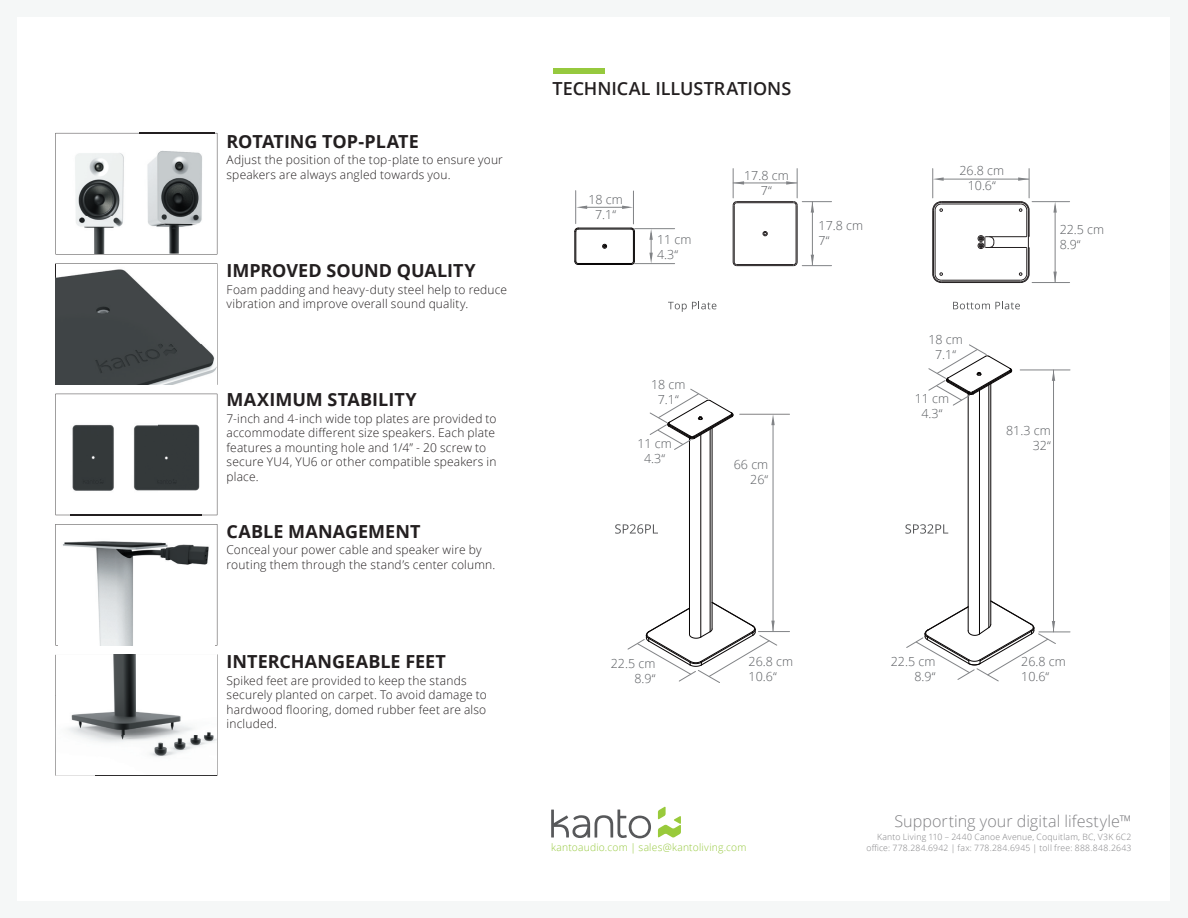
<style>
.page{position:relative;width:1188px;height:918px;background:#f5f7f7}
.page>*{position:absolute;margin:0;border:0;box-sizing:border-box;transform-origin:0 0}
.t1{font:700 18px "Open Sans";color:#231f20}
.t2{font:600 18px "Open Sans";color:#231f20}
.t3{font:300 16.2px "Open Sans";letter-spacing:.005em;color:#808083}
.t4{font:300 12.45px/15px "Open Sans";color:#585b5f;text-align:center}
.t5{font:300 12px/14.4px "Open Sans";letter-spacing:.015em;color:#231f20}
.t6{font:300 10.2px "Open Sans";letter-spacing:.02em;color:#96c93e}
.t7{font:300 8.7px "Open Sans";letter-spacing:.025em;color:#808083}
</style>
<div class="page">
<div style="left:18px;top:17px;width:1152px;height:883px;background:#fff"></div>
<div style="left:553px;top:68px;width:52px;height:5px;background:#96c93e"></div>
<svg style="left:55px;top:133px;width:162px;height:121px"></svg>
<svg style="left:55px;top:263px;width:162px;height:122px"></svg>
<svg style="left:55px;top:394px;width:162px;height:121px"></svg>
<svg style="left:55px;top:524px;width:162px;height:122px"></svg>
<svg style="left:658px;top:807px;width:23px;height:31px"></svg>
<svg style="left:551px;top:810px;width:100px;height:28px"></svg>
<svg style="left:668px;top:301px;width:48px;height:11px"></svg>
<svg style="left:953px;top:301px;width:67px;height:8px"></svg>
<hr style="left:940px;top:179px;width:89px;height:1px;background:#818386">
<hr style="left:1032px;top:282px;width:38px;height:1px;background:#818386">
<hr style="left:1032px;top:201px;width:38px;height:1px;background:#818386">
<svg style="left:1053px;top:272px;width:4px;height:10px"></svg>
<hr style="left:1055px;top:206px;width:1px;height:77px;background:#818386">
<svg style="left:1053px;top:202px;width:4px;height:11px"></svg>
<hr style="left:737px;top:265px;width:57px;height:1px;background:#231f20">
<hr style="left:737px;top:264px;width:57px;height:1px;background:#231f20">
<hr style="left:733px;top:205px;width:1px;height:57px;background:#231f20">
<hr style="left:734px;top:205px;width:1px;height:57px;background:#231f20">
<hr style="left:737px;top:202px;width:57px;height:1px;background:#231f20">
<hr style="left:737px;top:201px;width:57px;height:1px;background:#231f20">
<hr style="left:796px;top:205px;width:1px;height:57px;background:#231f20">
<hr style="left:797px;top:205px;width:1px;height:57px;background:#231f20">
<svg style="left:733px;top:262px;width:4px;height:4px"></svg>
<svg style="left:793px;top:262px;width:5px;height:4px"></svg>
<svg style="left:763px;top:231px;width:5px;height:5px"></svg>
<hr style="left:932px;top:210px;width:1px;height:64px;background:#231f20">
<hr style="left:933px;top:210px;width:1px;height:64px;background:#231f20">
<hr style="left:935px;top:210px;width:1px;height:64px;background:#231f20">
<hr style="left:941px;top:201px;width:79px;height:1px;background:#231f20">
<hr style="left:941px;top:202px;width:79px;height:1px;background:#231f20">
<hr style="left:941px;top:204px;width:80px;height:1px;background:#231f20">
<hr style="left:986px;top:236px;width:40px;height:1px;background:#231f20">
<hr style="left:986px;top:247px;width:40px;height:1px;background:#231f20">
<hr style="left:941px;top:280px;width:80px;height:1px;background:#231f20">
<hr style="left:941px;top:282px;width:79px;height:1px;background:#231f20">
<hr style="left:1028px;top:210px;width:1px;height:64px;background:#231f20">
<svg style="left:932px;top:169px;width:12px;height:43px"></svg>
<div style="left:978px;top:235px;width:6px;height:7px;border:1px solid #231f20;border-radius:50%"></div>
<svg style="left:932px;top:273px;width:11px;height:10px"></svg>
<svg style="left:978px;top:236px;width:17px;height:13px"></svg>
<svg style="left:1019px;top:247px;width:11px;height:36px"></svg>
<svg style="left:1018px;top:169px;width:12px;height:68px"></svg>
<hr style="left:733px;top:183px;width:64px;height:1px;background:#818386">
<svg style="left:733px;top:169px;width:11px;height:37px"></svg>
<svg style="left:786px;top:169px;width:12px;height:37px"></svg>
<hr style="left:812px;top:202px;width:1px;height:63px;background:#818386">
<hr style="left:802px;top:265px;width:30px;height:1px;background:#818386">
<hr style="left:802px;top:201px;width:30px;height:1px;background:#818386">
<svg style="left:811px;top:202px;width:3px;height:11px"></svg>
<svg style="left:811px;top:255px;width:3px;height:11px"></svg>
<svg style="left:615px;top:524px;width:43px;height:10px"></svg>
<hr style="left:710px;top:429px;width:1px;height:203px;background:#070404">
<hr style="left:701px;top:435px;width:1px;height:202px;background:#070404">
<hr style="left:712px;top:428px;width:1px;height:201px;background:#070404">
<hr style="left:689px;top:438px;width:1px;height:196px;background:#070404">
<svg style="left:650px;top:389px;width:84px;height:61px"></svg>
<hr style="left:758px;top:631px;width:32px;height:1px;background:#818386">
<hr style="left:740px;top:414px;width:50px;height:1px;background:#838283">
<svg style="left:627px;top:602px;width:150px;height:81px"></svg>
<hr style="left:773px;top:420px;width:1px;height:212px;background:#818386">
<svg style="left:771px;top:414px;width:4px;height:11px"></svg>
<svg style="left:905px;top:524px;width:43px;height:10px"></svg>
<hr style="left:989px;top:385px;width:1px;height:243px;background:#070404">
<hr style="left:979px;top:389px;width:1px;height:245px;background:#070404">
<hr style="left:991px;top:384px;width:1px;height:240px;background:#070404">
<hr style="left:968px;top:392px;width:1px;height:239px;background:#070404">
<svg style="left:928px;top:344px;width:84px;height:62px"></svg>
<hr style="left:1039px;top:632px;width:31px;height:1px;background:#818386">
<hr style="left:1020px;top:370px;width:50px;height:1px;background:#818386">
<svg style="left:906px;top:600px;width:150px;height:82px"></svg>
<hr style="left:1053px;top:370px;width:1px;height:262px;background:#818386">
<svg style="left:1052px;top:370px;width:3px;height:11px"></svg>
<hr style="left:635px;top:263px;width:40px;height:1px;background:#818386">
<hr style="left:635px;top:228px;width:40px;height:1px;background:#818386">
<svg style="left:649px;top:229px;width:4px;height:35px"></svg>
<hr style="left:633px;top:191px;width:1px;height:33px;background:#818386">
<hr style="left:575px;top:191px;width:1px;height:33px;background:#818386">
<hr style="left:582px;top:207px;width:46px;height:1px;background:#818386">
<svg style="left:622px;top:206px;width:11px;height:3px"></svg>
<svg style="left:576px;top:206px;width:11px;height:3px"></svg>
<hr style="left:634px;top:231px;width:1px;height:30px;background:#070404">
<hr style="left:575px;top:231px;width:1px;height:30px;background:#070404">
<hr style="left:578px;top:228px;width:53px;height:1px;background:#070404">
<hr style="left:578px;top:264px;width:53px;height:1px;background:#070404">
<svg style="left:631px;top:261px;width:4px;height:4px"></svg>
<hr style="left:633px;top:231px;width:1px;height:30px;background:#070404">
<svg style="left:631px;top:227px;width:4px;height:5px"></svg>
<hr style="left:578px;top:229px;width:53px;height:1px;background:#070404">
<svg style="left:574px;top:227px;width:5px;height:5px"></svg>
<hr style="left:576px;top:231px;width:1px;height:30px;background:#070404">
<svg style="left:574px;top:261px;width:4px;height:4px"></svg>
<hr style="left:578px;top:263px;width:53px;height:1px;background:#070404">
<svg style="left:602px;top:244px;width:5px;height:5px"></svg>
<img style="left:71px;top:397px;width:131px;height:119px">
<img style="left:58px;top:530px;width:157px;height:115px">
<img style="left:55px;top:265px;width:161px;height:119px">
<img style="left:96px;top:695px;width:120px;height:62px">
<img style="left:55px;top:655px;width:81px;height:40px">
<img style="left:55px;top:695px;width:41px;height:81px">
<img style="left:96px;top:775px;width:120px;height:1px">
<img style="left:139px;top:133px;width:75px;height:121px">
<img style="left:59px;top:141px;width:80px;height:113px">
<h1 class="t1" style="left:227px;top:129px;width:194px">ROTATING TOP-PLATE</h1>
<p class="t5" style="left:227px;top:153px;width:278px">Adjust the position of the top-plate to ensure your speakers are always angled towards you.</p>
<h1 class="t1" style="left:227px;top:258px;width:251px">IMPROVED SOUND QUALITY</h1>
<p class="t5" style="left:227px;top:282px;width:282px">Foam padding and heavy-duty steel help to reduce vibration and improve overall sound quality.</p>
<h1 class="t1" style="left:227px;top:387px;width:192px">MAXIMUM STABILITY</h1>
<p class="t5" style="left:227px;top:411px;width:272px">7-inch and 4-inch wide top plates are provided to accommodate different size speakers. Each plate features a mounting hole and 1/4” - 20 screw to secure YU4, YU6 or other compatible speakers in place.</p>
<h1 class="t1" style="left:227px;top:518px;width:195px">CABLE MANAGEMENT</h1>
<p class="t5" style="left:227px;top:542px;width:270px">Conceal your power cable and speaker wire by routing them through the stand’s center column.</p>
<h1 class="t1" style="left:227px;top:649px;width:221px">INTERCHANGEABLE FEET</h1>
<p class="t5" style="left:227px;top:673px;width:262px">Spiked feet are provided to keep the stands securely planted on carpet. To avoid damage to hardwood flooring, domed rubber feet are also included.</p>
<h1 class="t2" style="left:553px;top:76px;width:240px">TECHNICAL ILLUSTRATIONS</h1>
<p class="t4" style="left:588px;top:192px;width:36px">18 cm<br>7.1“</p>
<p class="t4" style="left:657px;top:232px;width:36px;text-align:left">11 cm<br>4.3“</p>
<p class="t4" style="left:651px;top:377px;width:36px">18 cm<br>7.1“</p>
<p class="t4" style="left:637px;top:436px;width:36px">11 cm<br>4.3“</p>
<p class="t4" style="left:744px;top:168px;width:46px">17.8 cm<br>7“</p>
<p class="t4" style="left:960px;top:163px;width:46px">26.8 cm<br>10.6“</p>
<p class="t4" style="left:819px;top:218px;width:46px;text-align:left">17.8 cm<br>7“</p>
<p class="t4" style="left:1060px;top:221px;width:46px;text-align:left">22.5 cm<br>8.9“</p>
<p class="t4" style="left:734px;top:457px;width:36px;text-align:right">66 cm<br>26“</p>
<p class="t4" style="left:928px;top:331px;width:36px">18 cm<br>7.1“</p>
<p class="t4" style="left:915px;top:390px;width:36px">11 cm<br>4.3“</p>
<p class="t4" style="left:1006px;top:422px;width:46px;text-align:right">81.3 cm<br>32“</p>
<p class="t4" style="left:749px;top:653px;width:46px;text-align:left">26.8 cm<br>10.6“</p>
<p class="t4" style="left:1021px;top:654px;width:46px;text-align:left">26.8 cm<br>10.6“</p>
<p class="t4" style="left:611px;top:656px;width:46px;text-align:right">22.5 cm<br>8.9“</p>
<p class="t4" style="left:891px;top:654px;width:46px;text-align:right">22.5 cm<br>8.9“</p>
<h2 class="t3" style="left:895px;top:810px;width:239px">Supporting your digital lifestyle™</h2>
<p class="t7" style="left:877px;top:831px;width:256px">Kanto Living 110 – 2440 Canoe Avenue, Coquitlam, BC, V3K 6C2</p>
<p class="t6" style="left:551px;top:840px;width:197px">kantoaudio.com | sales@kantoliving.com</p>
<p class="t7" style="left:866px;top:841px;width:267px">office: 778.284.6942 | fax: 778.284.6945 | toll free: 888.848.2643</p>
</div>
